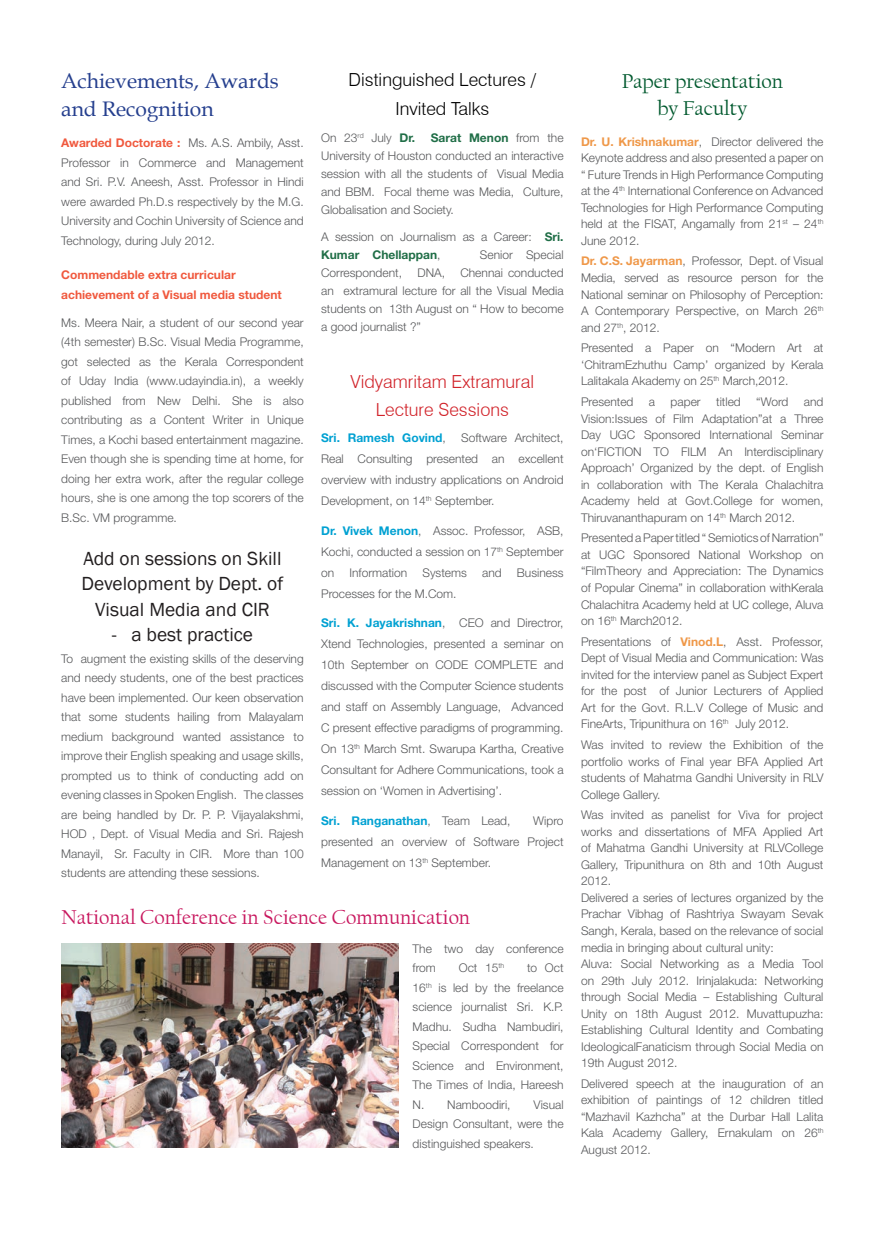
<style>
.page{position:relative;width:872px;height:1234px;background:#fff}
.page>*{position:absolute;margin:0;border:0;box-sizing:border-box;transform-origin:0 0}
.t1{font:21px "Californian FB";color:#c8175e}
.t2{font:21px/28.5px "Book Antiqua";color:#253f8e}
.t3{font:21px/27px "Californian FB";color:#00592e;text-align:center}
.t4{font:19.5px/25.5px "Franklin Gothic";color:#231f20;text-align:center}
.t5{font:300 18px/28.5px "Swiss 721 BT";color:#d1232a;text-align:center}
.t6{font:300 18px/28.5px "Swiss 721 BT";color:#000;text-align:center}
.t7{font:300 12px/16.5px "Helvetica Neue";color:#57585a;text-align:justify}
.t8{font:700 12px/19.5px "Helvetica Neue";color:#f0593e}
.t9{font:700 12px "Helvetica Neue";color:#00a1d2}
.s1{font-weight:700;color:#f0593e}
.s2{font-weight:700;color:#206e47}
.s3{font-weight:300;color:#57585a}
.s4{font-weight:700;color:#00a1d2}
.s5{font-weight:700;color:#ef9849}
</style>
<div class="page">
<img style="left:61px;top:943px;width:337px;height:204px">
<p class="t2" style="left:61px;top:66px;width:219px">Achievements, Awards and Recognition</p>
<p class="t6" style="left:349px;top:65px;width:189px">Distinguished Lectures /<br>Invited Talks</p>
<p class="t7" style="left:61px;top:133px;width:244px;line-height:19.5px"><span class="s1">Awarded Doctorate :</span> Ms. A.S. Ambily, Asst.<br>Professor in Commerce and Management and Sri. P.V. Aneesh, Asst. Professor in Hindi were awarded Ph.D.s respectively by the M.G.<br>University and Cochin University of Science and Technology, during July 2012.</p>
<p class="t7" style="left:321px;top:129px;width:96px">On 23<sup>rd</sup> July <span class="s2">Dr.</span></p>
<p class="t7" style="left:321px;top:128px;width:244px;line-height:18px;text-indent:110px"><span class="s2">Sarat Menon</span> from the University of Houston conducted an interactive session with all the students of Visual Media and BBM. Focal theme was Media, Culture, Globalisation and Society.</p>
<p class="t7" style="left:321px;top:227px;width:244px;line-height:18px">A session on Journalism as a Career: <span class="s2">Sri.<br>Kumar Chellappan</span>,</p>
<p class="t7" style="left:480px;top:246px;width:85px">Senior Special</p>
<p class="t8" style="left:61px;top:265px;width:222px">Commendable extra curricular achievement of a Visual media student</p>
<p class="t7" style="left:61px;top:312px;width:244px;line-height:19.5px">Ms. Meera Nair, a student of our second year (4th semester) B.Sc. Visual Media Programme, got selected as the Kerala Correspondent of Uday India (www.udayindia.in), a weekly published from New Delhi. She is also contributing as a Content Writer in Unique Times, a Kochi based entertainment magazine.<br>Even though she is spending time at home, for doing her extra work, after the regular college hours, she is one among the top scorers of the B.Sc. VM programme.</p>
<p class="t4" style="left:82px;top:545px;width:203px">Add on sessions on Skill<br>Development by Dept. of<br>Visual Media and CIR</p>
<p class="t4" style="left:112px;top:622px;width:143px">- a best practice</p>
<p class="t7" style="left:61px;top:648px;width:244px;line-height:19.5px">To augment the existing skills of the deserving and needy students, one of the best practices have been implemented. Our keen observation that some students hailing from Malayalam medium background wanted assistance to improve their English speaking and usage skills, prompted us to think of conducting add on evening classes in Spoken English. The classes are being handled by Dr. P. P. Vijayalakshmi, HOD , Dept. of Visual Media and Sri. Rajesh Manayil, Sr. Faculty in CIR. More than 100 students are attending these sessions.</p>
<p class="t7" style="left:321px;top:263px;width:244px;line-height:18px;text-indent:139px">Chennai conducted an extramural lecture for all the Visual Media students on 13th August on “ How to become a good journalist ?”</p>
<p class="t7" style="left:321px;top:264px;width:82px">Correspondent,</p>
<p class="t7" style="left:417px;top:264px;width:29px">DNA,</p>
<p class="t5" style="left:350px;top:367px;width:185px">Vidyamritam Extramural<br>Lecture Sessions</p>
<p class="t9" style="left:321px;top:430px;width:126px">Sri. Ramesh Govind<span class="s3">,</span></p>
<p class="t7" style="left:321px;top:427px;width:244px;line-height:21px;text-indent:140px">Software Architect, Real Consulting presented an excellent overview with industry applications on Android Development, on 14<sup>th</sup> September.</p>
<p class="t7" style="left:321px;top:519px;width:244px;line-height:21px"><span class="s4">Dr. Vivek Menon</span>, Assoc. Professor, ASB, Kochi, conducted a session on 17<sup>th</sup> September on</p>
<p class="t7" style="left:349px;top:564px;width:59px">Information</p>
<p class="t7" style="left:422px;top:564px;width:46px">Systems</p>
<p class="t7" style="left:482px;top:564px;width:21px">and</p>
<p class="t7" style="left:517px;top:564px;width:48px">Business</p>
<p class="t7" style="left:321px;top:585px;width:137px">Processes for the M.Com.</p>
<p class="t7" style="left:321px;top:612px;width:244px;line-height:21px"><span class="s4">Sri. K. Jayakrishnan</span>, CEO and Directror, Xtend Technologies, presented a seminar on 10th September on CODE COMPLETE and discussed with the Computer Science students and staff on Assembly Language, Advanced C present effective paradigms of programming.<br>On 13<sup>th</sup> March Smt. Swarupa Kartha, Creative Consultant for Adhere Communications, took a session on ‘Women in Advertising’.</p>
<p class="t9" style="left:321px;top:813px;width:191px">Sri. Ranganathan<span class="s3">, Team Lead,</span></p>
<p class="t7" style="left:321px;top:809px;width:244px;line-height:21px;text-indent:212px">Wipro presented an overview of Software Project Management on 13<sup>th</sup> September.</p>
<p class="t1" style="left:61px;top:905px;width:410px">National Conference in Science Communication</p>
<p class="t7" style="left:412px;top:938px;width:152px;line-height:19.5px">The two day conference from</p>
<p class="t7" style="left:459px;top:959px;width:47px">Oct 15<sup>th</sup></p>
<p class="t7" style="left:412px;top:957px;width:152px;line-height:19.5px;text-indent:114px">to Oct 16<sup>th</sup> is led by the freelance science journalist Sri. K.P.<br>Madhu. Sudha Nambudiri, Special Correspondent for Science and Environment, The Times of India, Hareesh N. Namboodiri,</p>
<p class="t7" style="left:412px;top:1094px;width:152px;line-height:19.5px;text-indent:121px">Visual Design Consultant, were the distinguished speakers.</p>
<p class="t3" style="left:621px;top:68px;width:163px">Paper presentation by Faculty</p>
<p class="t7" style="left:581px;top:133px;width:244px"><span class="s5">Dr. U. Krishnakumar</span>, Director delivered the Keynote address and also presented a paper on “ Future Trends in High Performance Computing at the 4<sup>th</sup> International Conference on Advanced Technologies for High Performance Computing held at the FISAT, Angamally from 21<sup>st</sup> – 24<sup>th </sup>June 2012.</p>
<p class="t7" style="left:581px;top:253px;width:244px"><span class="s5">Dr. C.S. Jayarman</span>, Professor, Dept. of Visual Media, served as resource person for the National seminar on Philosophy of Perception:<br>A Contemporary Perspective, on March 26<sup>th </sup>and 27<sup>th</sup>, 2012.</p>
<p class="t7" style="left:581px;top:339px;width:244px">Presented a Paper on “Modern Art at ‘ChitramEzhuthu Camp’ organized by Kerala Lalitakala Akademy on 25<sup>th</sup> March,2012.</p>
<p class="t7" style="left:581px;top:393px;width:54px">Presented</p>
<p class="t7" style="left:649px;top:393px;width:8px">a</p>
<p class="t7" style="left:670px;top:393px;width:32px">paper</p>
<p class="t7" style="left:716px;top:393px;width:26px">titled</p>
<p class="t7" style="left:756px;top:393px;width:34px">“Word</p>
<p class="t7" style="left:581px;top:393px;width:244px;text-indent:223px">and Vision:Issues of Film Adaptation”at a Three Day UGC Sponsored International Seminar on‘FICTION TO FILM An Interdisciplinary Approach’ Organized by the dept. of English in collaboration with The Kerala Chalachitra Academy held at Govt.College for women, Thiruvananthapuram on 14<sup>th</sup> March 2012.</p>
<p class="t7" style="left:581px;top:529px;width:244px">Presented a Paper titled “ Semiotics of Narration” at UGC Sponsored National Workshop on “FilmTheory and Appreciation: The Dynamics of Popular Cinema” in collaboration withKerala Chalachitra Academy held at UC college, Aluva on 16<sup>th</sup> March2012.</p>
<p class="t7" style="left:581px;top:633px;width:244px">Presentations of <span class="s5">Vinod.L</span>, Asst. Professor, Dept of Visual Media and Communication: Was invited for the interview panel as Subject Expert for the post of Junior Lecturers of Applied Art for the Govt. R.L.V College of Music and FineArts, Tripunithura on 16<sup>th</sup> July 2012.</p>
<p class="t7" style="left:581px;top:736px;width:244px">Was invited to review the Exhibition of the portfolio works of Final year BFA Applied Art students of Mahatma Gandhi University in RLV College Gallery.</p>
<p class="t7" style="left:581px;top:806px;width:244px">Was invited as panelist for Viva for project works and dissertations of MFA Applied Art of Mahatma Gandhi University at RLVCollege Gallery, Tripunithura on 8th and 10th August 2012.</p>
<p class="t7" style="left:581px;top:889px;width:244px">Delivered a series of lectures organized by the Prachar Vibhag of Rashtriya Swayam Sevak Sangh, Kerala, based on the relevance of social media in bringing about cultural unity:</p>
<p class="t7" style="left:581px;top:955px;width:244px">Aluva: Social Networking as a Media Tool on 29th July 2012. Irinjalakuda: Networking through Social Media – Establishing Cultural Unity on 18th August 2012. Muvattupuzha:<br>Establishing Cultural Identity and Combating IdeologicalFanaticism through Social Media on 19th August 2012.</p>
<p class="t7" style="left:581px;top:1074px;width:244px">Delivered speech at the inauguration of an exhibition of paintings of 12 children titled “Mazhavil Kazhcha” at the Durbar Hall Lalita Kala Academy Gallery, Ernakulam on 26<sup>th </sup>August 2012.</p>
</div>
